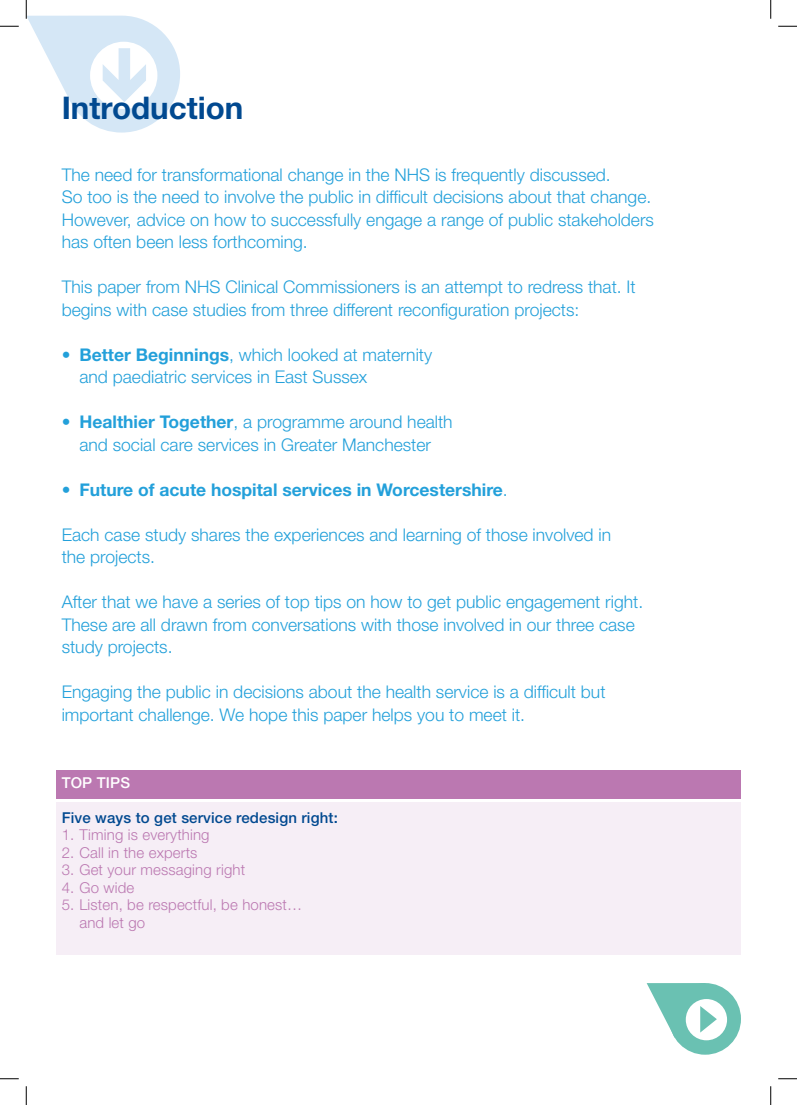
<style>
.page{position:relative;width:797px;height:1105px;background:#fff}
.page>*{position:absolute;margin:0;border:0;box-sizing:border-box;transform-origin:0 0}
.t1{font:700 31.25px "Helvetica Neue LT Std";color:#014990}
.t2{font:300 17.5px/22.5px "Helvetica Neue LT Std";color:#23a0da}
.t3{font:700 17.5px "Helvetica Neue LT Std";color:#23a0da}
.t4{font:300 15px/17.5px "Helvetica Neue LT Std";letter-spacing:.01em;color:#bb78b1}
.t5{font:500 15px "Helvetica Neue LT Std";letter-spacing:.01em;color:#014990}
.t6{font:500 15px "Helvetica Neue LT Std";letter-spacing:.01em;color:#fff}
.s1{font-weight:700}
.s2{font-weight:300}
</style>
<div class="page">
<div style="left:669px;top:983px;width:72px;height:72px;background:#6ac1b2;border-radius:50%"></div>
<div style="left:685px;top:999px;width:42px;height:41px;background:#fff;border-radius:50%"></div>
<svg style="left:646px;top:983px;width:71px;height:55px"></svg>
<div style="left:56px;top:770px;width:684px;height:29px;background:#bb78b1"></div>
<div style="left:56px;top:802px;width:684px;height:153px;background:#f6eef6"></div>
<svg style="left:0;top:25px;width:19px;height:2px"></svg>
<svg style="left:778px;top:25px;width:19px;height:2px"></svg>
<svg style="left:0;top:1078px;width:19px;height:1px"></svg>
<svg style="left:778px;top:1078px;width:19px;height:1px"></svg>
<svg style="left:25px;top:1086px;width:2px;height:19px"></svg>
<svg style="left:770px;top:0;width:1px;height:19px"></svg>
<svg style="left:770px;top:1086px;width:1px;height:19px"></svg>
<svg style="left:25px;top:0;width:155px;height:133px"></svg>
<h1 class="t1" style="left:62px;top:89px;width:183px">Introduction</h1>
<p class="t2" style="left:62px;top:163px;width:593px">The need for transformational change in the NHS is frequently discussed.<br>So too is the need to involve the public in difficult decisions about that change.<br>However, advice on how to successfully engage a range of public stakeholders has often been less forthcoming.</p>
<p class="t2" style="left:62px;top:275px;width:575px">This paper from NHS Clinical Commissioners is an attempt to redress that. It begins with case studies from three different reconfiguration projects:</p>
<p class="t2" style="left:79px;top:343px;width:354px;text-indent:-18px">• <span class="s1">Better Beginnings</span>, which looked at maternity and paediatric services in East Sussex</p>
<p class="t2" style="left:62px;top:410px;width:392px;text-align:center">• <span class="s1">Healthier Together</span>, a programme around health and social care services in Greater Manchester</p>
<p class="t3" style="left:62px;top:478px;width:447px"><span class="s2">•</span> Future of acute hospital services in Worcestershire<span class="s2">.</span></p>
<p class="t2" style="left:62px;top:523px;width:551px">Each case study shares the experiences and learning of those involved in the projects.</p>
<p class="t2" style="left:62px;top:590px;width:583px">After that we have a series of top tips on how to get public engagement right.<br>These are all drawn from conversations with those involved in our three case study projects.</p>
<p class="t2" style="left:62px;top:680px;width:545px">Engaging the public in decisions about the health service is a difficult but important challenge. We hope this paper helps you to meet it.</p>
<p class="t6" style="left:62px;top:774px;width:70px">TOP TIPS</p>
<p class="t5" style="left:62px;top:809px;width:278px">Five ways to get service redesign right:</p>
<p class="t4" style="left:62px;top:826px;width:149px">1. Timing is everything</p>
<p class="t4" style="left:62px;top:843px;width:137px">2. Call in the experts</p>
<p class="t4" style="left:62px;top:861px;width:185px">3. Get your messaging right</p>
<p class="t4" style="left:62px;top:878px;width:74px">4. Go wide</p>
<p class="t4" style="left:79px;top:896px;width:224px;text-indent:-18px">5. Listen, be respectful, be honest… and let go</p>
</div>
